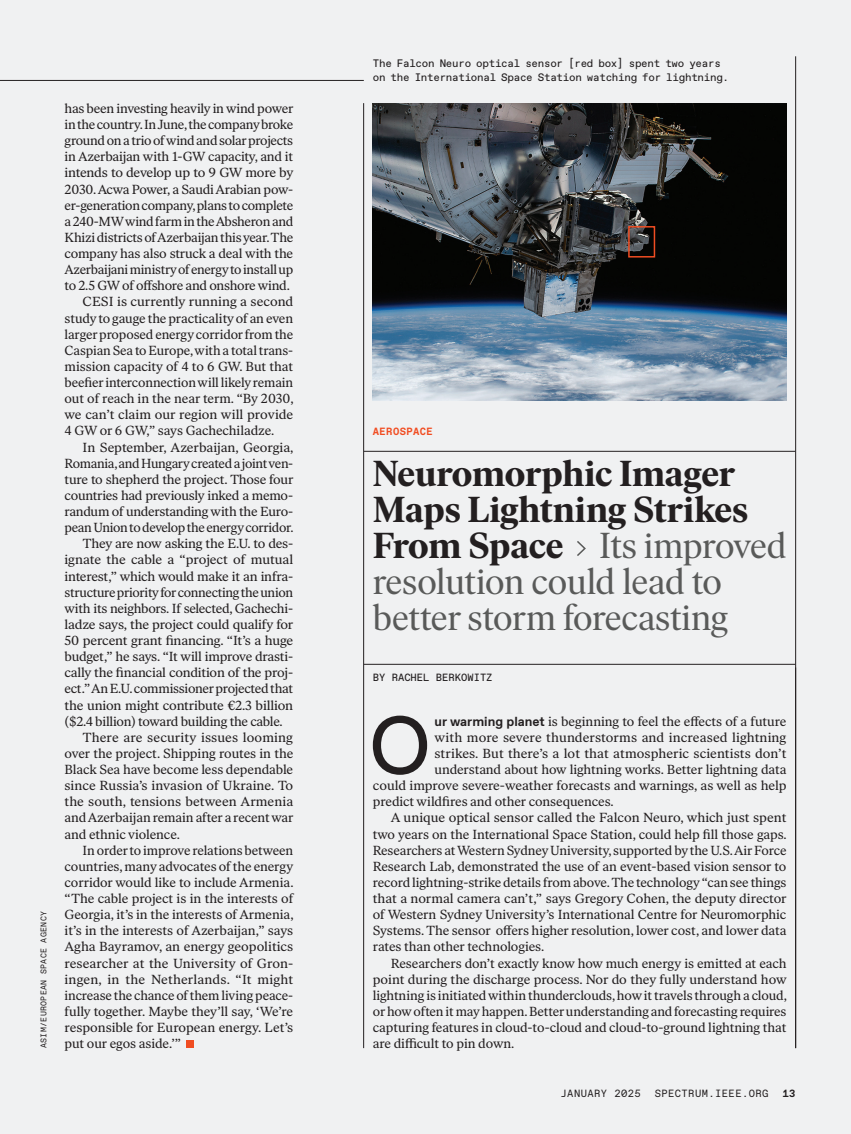
<style>
.page{position:relative;width:851px;height:1134px;background:#fff}
.page>*{position:absolute;margin:0;border:0;box-sizing:border-box;transform-origin:0 0}
._4_Body_Dcap{font:82.2px "ABC Favorit Pro";color:#231f20}
._2_Hed_Medium{font:36px/36px "Ivar Headline";letter-spacing:-.005em;color:#595a59}
._5_Body_Indent{font:13.2px/16.2px "Ivar Text";letter-spacing:-.01em;color:#231f20;text-align:justify}
._4_Body_Dcap-2{font:13.2px "Ivar Text";color:#231f20}
.Caption_General{font:10.8px/13.5px "ABC Favorit Mono";letter-spacing:-.025em;color:#231f20}
.t1{font:10.5px "ABC Favorit Mono";letter-spacing:.04em;color:#231f20}
._3_Byline{font:10.5px "ABC Favorit Mono";color:#231f20}
._1_Rubrik{font:700 10.5px "ABC Favorit Mono";letter-spacing:.04em;color:#f04d22}
.t2{font:700 10.5px "ABC Favorit Mono";color:#231f20}
.Credit_Gutter{font:8.25px "ABC Favorit Mono";letter-spacing:.04em;color:#231f20}
.s1{font-weight:700;color:#231f20}
.s2{font-family:"ABC Favorit Pro";font-weight:700}
</style>
<div class="page">
<div style="left:0;top:0;width:850px;height:1134px;background:#f0f1f2"></div>
<hr style="left:795px;top:56px;width:1px;height:992px;background:#231f20">
<hr style="left:0;top:80px;width:364px;height:1px;background:#231f20">
<hr style="left:363px;top:103px;width:1px;height:945px;background:#231f20">
<div style="left:186px;top:1041px;width:8px;height:7px;background:#f04d22"></div>
<img style="left:373px;top:103px;width:413px;height:297px">
<hr style="left:364px;top:451px;width:431px;height:1px;background:#231f20">
<hr style="left:364px;top:664px;width:431px;height:1px;background:#231f20">
<svg style="left:577px;top:541px;width:9px;height:15px"></svg>
<div style="left:628px;top:226px;width:27px;height:32px;border:2px solid #f04d22"></div>
<p class="Credit_Gutter" style="left:39px;top:1048px;width:138px;rotate:-90deg">ASIM/EUROPEAN SPACE AGENCY</p>
<p class="_5_Body_Indent" style="left:64px;top:100px;width:230px">has been investing heavily in wind power in the country. In June, the company broke ground on a trio of wind and solar projects in Azerbaijan with 1-GW capacity, and it intends to develop up to 9 GW more by 2030. Acwa Power, a Saudi Arabian pow&shy;er-generation company, plans to complete a 240-MW wind farm in the Absheron and Khizi districts of Azerbaijan this year. The company has also struck a deal with the Azerbaijani ministry of energy to install up to 2.5 GW of offshore and onshore wind.</p>
<p class="_5_Body_Indent" style="left:64px;top:294px;width:230px;text-indent:18px">CESI is currently running a second study to gauge the practicality of an even larger proposed energy corridor from the Caspian Sea to Europe, with a total trans&shy;mission capacity of 4 to 6 GW. But that beefier interconnection will likely remain out of reach in the near term. “By 2030, we can’t claim our region will provide 4 GW or 6 GW,” says Gachechiladze.</p>
<p class="_5_Body_Indent" style="left:64px;top:439px;width:230px;text-indent:18px">In September, Azerbaijan, Georgia, Romania, and Hungary created a joint ven&shy;ture to shepherd the project. Those four countries had previously inked a memo&shy;randum of understanding with the Euro&shy;pean Union to develop the energy corridor.</p>
<p class="_5_Body_Indent" style="left:64px;top:536px;width:230px;text-indent:18px">They are now asking the E.U. to des&shy;ignate the cable a “project of mutual interest,” which would make it an infra&shy;structure priority for connecting the union with its neighbors. If selected, Gachechi&shy;ladze says, the project could qualify for 50 percent grant financing. “It’s a huge budget,” he says. “It will improve drasti&shy;cally the financial condition of the proj&shy;ect.” An E.U. commissioner projected that the union might contribute €2.3 billion ($2.4 billion) toward building the cable.</p>
<p class="_5_Body_Indent" style="left:64px;top:729px;width:230px;text-indent:18px">There are security issues looming over the project. Shipping routes in the Black Sea have become less dependable since Russia’s invasion of Ukraine. To the south, tensions between Armenia and Azerbaijan remain after a recent war and ethnic violence.</p>
<p class="_5_Body_Indent" style="left:64px;top:842px;width:230px;text-indent:18px">In order to improve relations between countries, many advocates of the energy corridor would like to include Armenia. “The cable project is in the interests of Georgia, it’s in the interests of Armenia, it’s in the interests of Azerbaijan,” says Agha Bayramov, an energy geopolitics researcher at the University of Gron&shy;ingen, in the Netherlands. “It might increase the chance of them living peace&shy;fully together. Maybe they’ll say, ‘We’re responsible for European energy. Let’s put our egos aside.’”</p>
<p class="Caption_General" style="left:373px;top:57px;width:358px">The Falcon Neuro optical sensor [red box] spent two years on the International Space Station watching for lightning.</p>
<p class="_1_Rubrik" style="left:373px;top:425px;width:62px">AEROSPACE</p>
<p class="_2_Hed_Medium" style="left:373px;top:456px;width:415px"><span class="s1">Neuromorphic Imager<br>Maps Lightning Strikes<br>From Space</span> Its improved resolution could lead to better storm forecasting</p>
<p class="_3_Byline" style="left:373px;top:671px;width:121px">BY RACHEL BERKOWITZ</p>
<p class="_4_Body_Dcap" style="left:369px;top:698px;width:64px">O</p>
<p class="_4_Body_Dcap-2" style="left:434px;top:713px;width:353px"><span class="s2">ur warming planet</span> is beginning to feel the effects of a future</p>
<p class="_4_Body_Dcap-2" style="left:434px;top:729px;width:353px">with more severe thunderstorms and increased lightning</p>
<p class="_4_Body_Dcap-2" style="left:434px;top:746px;width:353px">strikes. But there’s a lot that atmospheric scientists don’t</p>
<p class="_4_Body_Dcap-2" style="left:434px;top:762px;width:353px">understand about how lightning works. Better lightning data</p>
<p class="_4_Body_Dcap-2" style="left:373px;top:778px;width:415px">could improve severe-weather forecasts and warnings, as well as help</p>
<p class="_4_Body_Dcap-2" style="left:373px;top:794px;width:242px">predict wildfires and other consequences.</p>
<p class="_5_Body_Indent" style="left:373px;top:810px;width:415px;text-indent:18px">A unique optical sensor called the Falcon Neuro, which just spent two years on the International Space Station, could help fill those gaps.<br>Researchers at Western Sydney University, supported by the U.S. Air Force Research Lab, demonstrated the use of an event-based vision sensor to record lightning-strike details from above. The technology “can see things that a normal camera can’t,” says Gregory Cohen, the deputy director of Western Sydney University’s International Centre for Neuromorphic Systems. The sensor offers higher resolution, lower cost, and lower data rates than other technologies.</p>
<p class="_5_Body_Indent" style="left:373px;top:955px;width:415px;text-indent:18px">Researchers don’t exactly know how much energy is emitted at each point during the discharge process. Nor do they fully understand how lightning is initiated within thunderclouds, how it travels through a cloud, or how often it may happen. Better understanding and forecasting requires capturing features in cloud-to-cloud and cloud-to-ground lightning that are difficult to pin down.</p>
<p class="t1" style="left:560px;top:1087px;width:82px">JANUARY 2025</p>
<p class="t1" style="left:654px;top:1087px;width:115px">SPECTRUM.IEEE.ORG</p>
<p class="t2" style="left:782px;top:1087px;width:15px">13</p>
</div>
